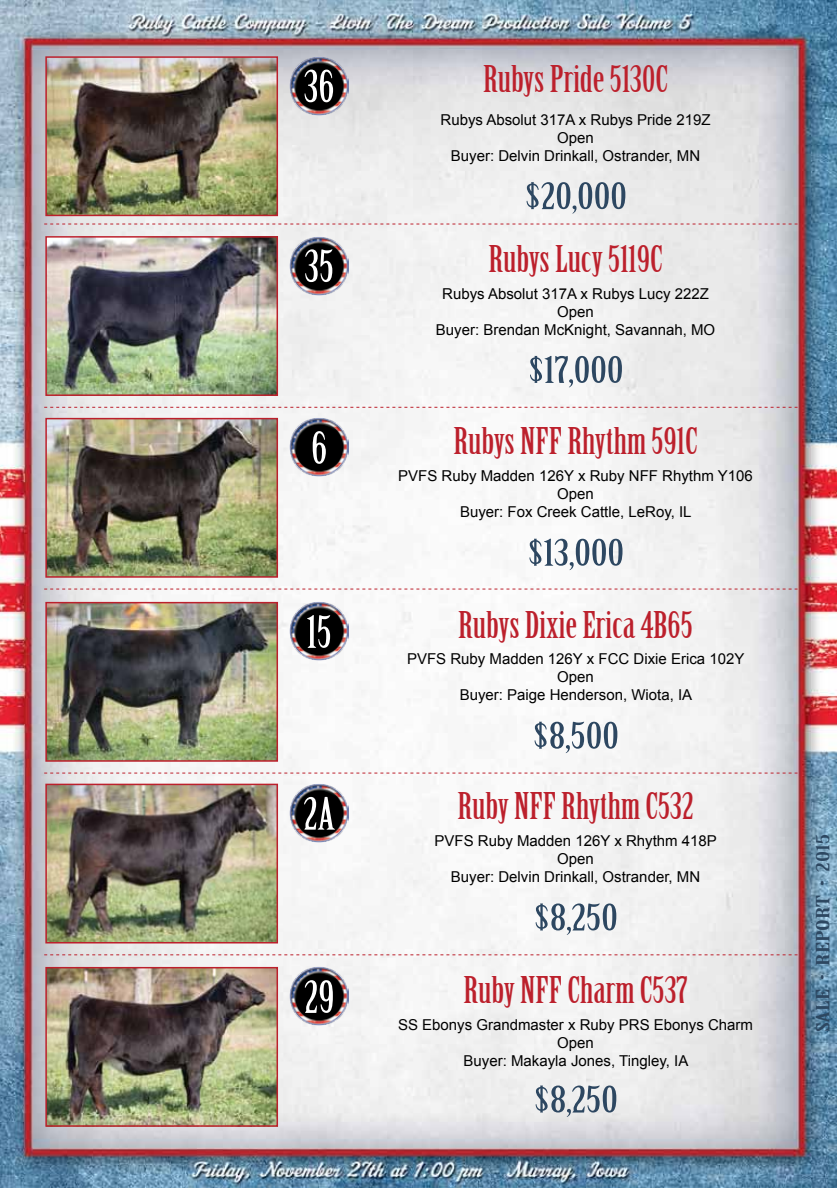
<style>
.page{position:relative;width:837px;height:1188px;background:#fff}
.page>*{position:absolute;margin:0;border:0;box-sizing:border-box;transform-origin:0 0}
.t1{font:43.65px "Birch Std";color:#fff;scale:1.2 1}
.t2{font:36px "Birch Std";color:#bc202c;scale:1.2 1}
.t3{font:36px "Birch Std";color:#2d4761;scale:1.5 1}
.t4{font:18px "Birch Std";color:#2d4761;scale:2 1}
.t5{font:15px/18px "Arial";color:#000;text-align:center}
</style>
<div class="page">
<img style="left:0;top:0;width:837px;height:1188px">
<img style="left:48px;top:59px;width:227px;height:154px">
<div style="left:45px;top:56px;width:233px;height:160px;border:2px solid #bc202c"></div>
<img style="left:290px;top:56px;width:59px;height:59px">
<svg style="left:44px;top:224px;width:754px;height:1px"></svg>
<svg style="left:44px;top:407px;width:754px;height:1px"></svg>
<img style="left:48px;top:239px;width:227px;height:154px">
<div style="left:45px;top:236px;width:233px;height:160px;border:2px solid #bc202c"></div>
<img style="left:290px;top:236px;width:59px;height:59px">
<svg style="left:44px;top:589px;width:754px;height:1px"></svg>
<img style="left:48px;top:421px;width:227px;height:154px">
<div style="left:45px;top:418px;width:233px;height:160px;border:2px solid #bc202c"></div>
<img style="left:290px;top:418px;width:59px;height:59px">
<svg style="left:44px;top:773px;width:754px;height:1px"></svg>
<img style="left:48px;top:605px;width:227px;height:154px">
<div style="left:45px;top:602px;width:233px;height:160px;border:2px solid #bc202c"></div>
<img style="left:290px;top:602px;width:59px;height:59px">
<svg style="left:44px;top:954px;width:754px;height:1px"></svg>
<img style="left:48px;top:787px;width:227px;height:154px">
<div style="left:45px;top:784px;width:233px;height:160px;border:2px solid #bc202c"></div>
<img style="left:290px;top:784px;width:59px;height:59px">
<img style="left:48px;top:970px;width:227px;height:154px">
<div style="left:45px;top:967px;width:233px;height:160px;border:2px solid #bc202c"></div>
<img style="left:290px;top:967px;width:59px;height:59px">
<h1 class="t1" style="left:304px;top:62px;width:27px">36</h1>
<h2 class="t2" style="left:483px;top:59px;width:156px">Rubys Pride 5130C</h2>
<p class="t5" style="left:441px;top:111px;width:272px">Rubys Absolut 317A x Rubys Pride 219Z<br>Open<br>Buyer: Delvin Drinkall, Ostrander, MN</p>
<h2 class="t3" style="left:524px;top:176px;width:70px">$20,000</h2>
<h1 class="t1" style="left:305px;top:242px;width:26px">35</h1>
<h2 class="t2" style="left:488px;top:238px;width:147px">Rubys Lucy 5119C</h2>
<p class="t5" style="left:436px;top:284px;width:281px">Rubys Absolut 317A x Rubys Lucy 222Z<br>Open<br>Buyer: Brendan McKnight, Savannah, MO</p>
<h2 class="t3" style="left:528px;top:350px;width:65px">$17,000</h2>
<h1 class="t1" style="left:311px;top:423px;width:15px">6</h1>
<h2 class="t2" style="left:453px;top:420px;width:205px">Rubys NFF Rhythm 591C</h2>
<p class="t5" style="left:398px;top:467px;width:356px">PVFS Ruby Madden 126Y x Ruby NFF Rhythm Y106<br>Open<br>Buyer: Fox Creek Cattle, LeRoy, IL</p>
<h2 class="t3" style="left:527px;top:532px;width:66px">$13,000</h2>
<h1 class="t1" style="left:307px;top:607px;width:22px">15</h1>
<h2 class="t2" style="left:458px;top:604px;width:197px">Rubys Dixie Erica 4B65</h2>
<p class="t5" style="left:407px;top:650px;width:339px">PVFS Ruby Madden 126Y x FCC Dixie Erica 102Y<br>Open<br>Buyer: Paige Henderson, Wiota, IA</p>
<h2 class="t3" style="left:532px;top:715px;width:59px">$8,500</h2>
<h1 class="t1" style="left:304px;top:789px;width:28px">2A</h1>
<h2 class="t2" style="left:457px;top:786px;width:198px">Ruby NFF Rhythm C532</h2>
<p class="t5" style="left:435px;top:832px;width:284px">PVFS Ruby Madden 126Y x Rhythm 418P<br>Open<br>Buyer: Delvin Drinkall, Ostrander, MN</p>
<h2 class="t3" style="left:533px;top:897px;width:58px">$8,250</h2>
<h1 class="t1" style="left:304px;top:972px;width:27px">29</h1>
<h2 class="t2" style="left:463px;top:969px;width:188px">Ruby NFF Charm C537</h2>
<p class="t5" style="left:398px;top:1015px;width:357px">SS Ebonys Grandmaster x Ruby PRS Ebonys Charm<br>Open<br>Buyer: Makayla Jones, Tingley, IA</p>
<h2 class="t3" style="left:533px;top:1079px;width:58px">$8,250</h2>
<p class="t4" style="left:813px;top:1032px;width:101px;rotate:-90deg">SALE • REPORT • 2015</p>
</div>
